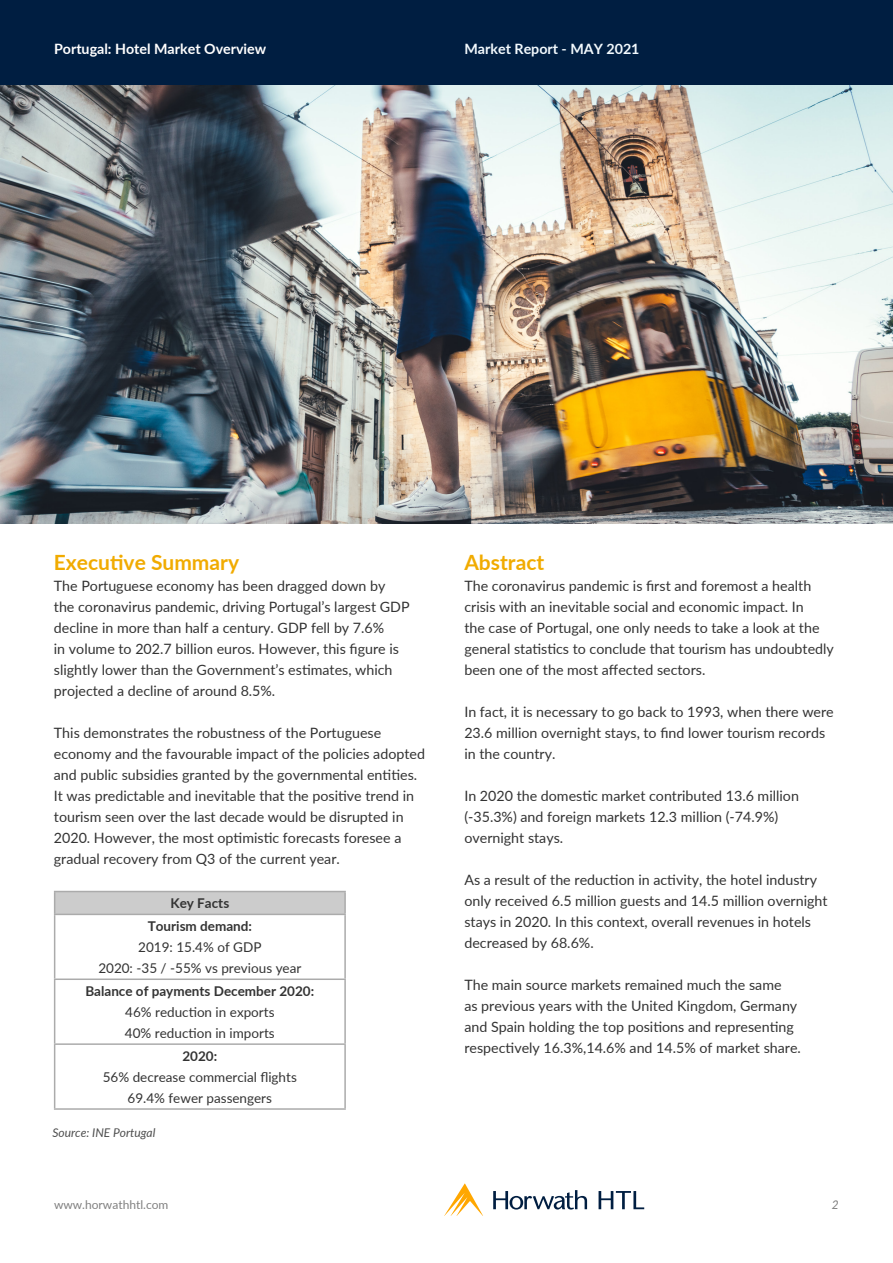
<style>
.page{position:relative;width:893px;height:1263px;background:#fff}
.page>*{position:absolute;margin:0;border:0;box-sizing:border-box;transform-origin:0 0}
.t1{font:700 21px "Lato";color:#f1ab00}
.t2{font:14.25px/21px "Lato";color:#333}
.t3{font:700 14.25px "Lato";color:#fff}
.t4{font:700 14.25px "Lato";color:#f3fafe}
.t5{font:13.5px/21px "Lato";color:#333;text-align:center}
.t6{font:700 13.5px "Lato";color:#333}
.t7{font:12px "Lato";color:#808080}
.t8{font:italic 12px "Lato";color:#4d4d4d}
.t9{font:italic 12px "Lato";color:#808080}
.s1{font-weight:700}
</style>
<div class="page">
<div style="left:0;top:0;width:893px;height:85px;background:#001e41"></div>
<svg style="left:445px;top:1183px;width:38px;height:32px"></svg>
<svg style="left:493px;top:1190px;width:94px;height:19px"></svg>
<svg style="left:599px;top:1191px;width:45px;height:18px"></svg>
<div style="left:55px;top:891px;width:290px;height:23px;background:#ccc"></div>
<hr style="left:54px;top:891px;width:292px;height:1px;background:#ababab">
<svg style="left:54px;top:892px;width:1px;height:22px"></svg>
<hr style="left:344px;top:892px;width:2px;height:22px;background:#ababab">
<hr style="left:54px;top:914px;width:292px;height:1px;background:#ababab">
<hr style="left:54px;top:915px;width:1px;height:63px;background:#ababab">
<hr style="left:344px;top:915px;width:2px;height:63px;background:#ababab">
<hr style="left:54px;top:978px;width:292px;height:2px;background:#ababab">
<hr style="left:54px;top:980px;width:1px;height:63px;background:#ababab">
<hr style="left:344px;top:980px;width:2px;height:63px;background:#ababab">
<hr style="left:54px;top:1043px;width:292px;height:2px;background:#ababab">
<hr style="left:54px;top:1045px;width:1px;height:63px;background:#ababab">
<hr style="left:344px;top:1045px;width:2px;height:63px;background:#ababab">
<hr style="left:54px;top:1108px;width:292px;height:2px;background:#ababab">
<img style="left:0;top:85px;width:893px;height:438px">
<p class="t3" style="left:54px;top:38px;width:214px">Portugal: Hotel Market Overview</p>
<p class="t4" style="left:464px;top:38px;width:177px">Market Report - MAY 2021</p>
<p class="t1" style="left:54px;top:547px;width:187px">Executive Summary</p>
<p class="t2" style="left:54px;top:574px;width:357px">The Portuguese economy has been dragged down by the coronavirus pandemic, driving Portugal’s largest GDP decline in more than half a century. GDP fell by 7.6%<br>in volume to 202.7 billion euros. However, this figure is slightly lower than the Government’s estimates, which projected a decline of around 8.5%.</p>
<p class="t2" style="left:54px;top:721px;width:373px">This demonstrates the robustness of the Portuguese economy and the favourable impact of the policies adopted and public subsidies granted by the governmental entities.</p>
<p class="t2" style="left:54px;top:784px;width:362px">It was predictable and inevitable that the positive trend in tourism seen over the last decade would be disrupted in 2020. However, the most optimistic forecasts foresee a gradual recovery from Q3 of the current year.</p>
<p class="t6" style="left:170px;top:893px;width:60px">Key Facts</p>
<p class="t6" style="left:148px;top:916px;width:106px">Tourism demand:</p>
<p class="t5" style="left:138px;top:936px;width:125px">2019: 15.4% of GDP</p>
<p class="t5" style="left:98px;top:957px;width:205px">2020: -35 / -55% vs previous year</p>
<p class="t6" style="left:85px;top:981px;width:230px">Balance of payments December 2020:</p>
<p class="t5" style="left:125px;top:1001px;width:151px">46% reduction in exports</p>
<p class="t5" style="left:125px;top:1022px;width:151px">40% reduction in imports</p>
<p class="t5" style="left:103px;top:1045px;width:196px"><span class="s1">2020:<br></span>56% decrease commercial flights<br>69.4% fewer passengers</p>
<p class="t8" style="left:52px;top:1124px;width:105px">Source: INE Portugal</p>
<p class="t1" style="left:464px;top:547px;width:81px">Abstract</p>
<p class="t2" style="left:464px;top:574px;width:371px">The coronavirus pandemic is first and foremost a health crisis with an inevitable social and economic impact. In<br>the case of Portugal, one only needs to take a look at the general statistics to conclude that tourism has undoubtedly been one of the most affected sectors.</p>
<p class="t2" style="left:464px;top:700px;width:371px">In fact, it is necessary to go back to 1993, when there were<br>23.6 million overnight stays, to find lower tourism records in the country.</p>
<p class="t2" style="left:464px;top:784px;width:336px">In 2020 the domestic market contributed 13.6 million (-35.3%) and foreign markets 12.3 million (-74.9%) overnight stays.</p>
<p class="t2" style="left:464px;top:868px;width:365px">As a result of the reduction in activity, the hotel industry only received 6.5 million guests and 14.5 million overnight stays in 2020. In this context, overall revenues in hotels decreased by 68.6%.</p>
<p class="t2" style="left:464px;top:973px;width:338px">The main source markets remained much the same<br>as previous years with the United Kingdom, Germany and Spain holding the top positions and representing respectively 16.3%,14.6% and 14.5% of market share.</p>
<p class="t7" style="left:54px;top:1196px;width:116px">www.horwathhtl.com</p>
<p class="t9" style="left:832px;top:1196px;width:8px">2</p>
</div>
